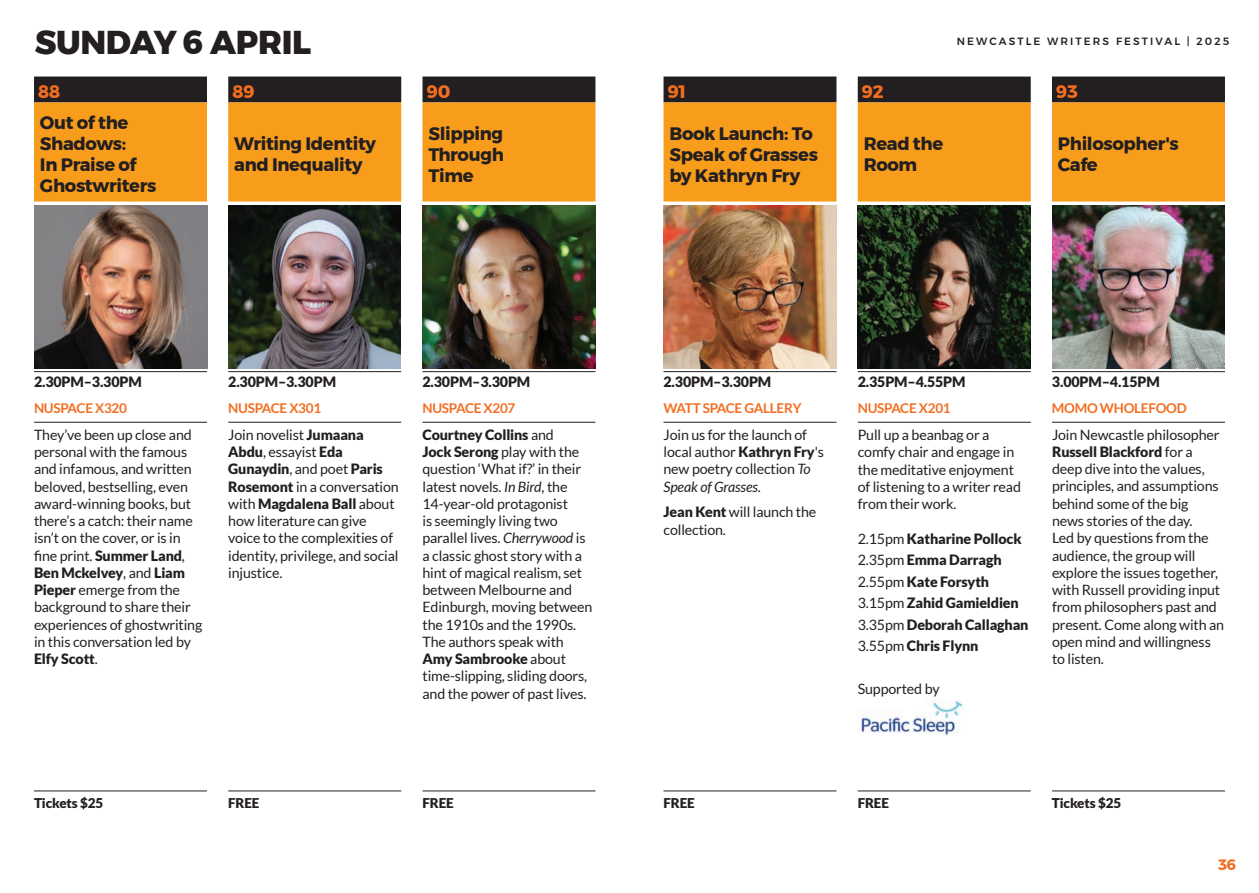
<style>
.page{position:relative;width:1259px;height:893px;background:#fff}
.page>*{position:absolute;margin:0;border:0;box-sizing:border-box;transform-origin:0 0}
.Heading_Black{font:800 33px "Montserrat";letter-spacing:-.01em;color:#231f20}
.t1{font:700 18px/21px "Montserrat";letter-spacing:-.02em;color:#231f20}
.SESSION_NUMBER{font:700 18px "Montserrat";letter-spacing:-.02em;color:#f36e21}
.t2{font:700 15px "Montserrat";color:#f36e21}
.Body_Text{font:14.25px/17.2px "Lato";letter-spacing:-.01em;color:#231f20}
.Body_Text-2{font:900 14.25px "Lato";letter-spacing:-.01em;color:#231f20}
.Times{font:900 14.25px "Lato";letter-spacing:-.01em;color:#231f20}
.Venue_Orange{font:700 13.5px "Lato";letter-spacing:-.02em;color:#f36e21}
.Tickets{font:900 13.5px "Lato";letter-spacing:-.01em;color:#231f20}
.t3{font:500 10.5px "Montserrat";letter-spacing:.2em;color:#231f20}
.s1{font-weight:900}
.s2{font-style:italic}
.s3{font-weight:400}
</style>
<div class="page">
<svg style="left:34px;top:77px;width:1191px;height:25px;background:#3f3b3c"></svg>
<svg style="left:34px;top:102px;width:1191px;height:100px;background:#f8a93a"></svg>
<hr style="left:34px;top:371px;width:173px;height:1px;background:#231f20">
<hr style="left:228px;top:371px;width:173px;height:1px;background:#231f20">
<hr style="left:422px;top:371px;width:173px;height:1px;background:#231f20">
<hr style="left:663px;top:371px;width:173px;height:1px;background:#231f20">
<hr style="left:857px;top:371px;width:173px;height:1px;background:#231f20">
<hr style="left:1052px;top:371px;width:173px;height:1px;background:#231f20">
<hr style="left:34px;top:790px;width:173px;height:1px;background:#231f20">
<hr style="left:228px;top:790px;width:173px;height:1px;background:#231f20">
<hr style="left:422px;top:790px;width:173px;height:1px;background:#231f20">
<hr style="left:663px;top:790px;width:173px;height:1px;background:#231f20">
<hr style="left:857px;top:790px;width:173px;height:1px;background:#231f20">
<hr style="left:1052px;top:790px;width:173px;height:1px;background:#231f20">
<hr style="left:34px;top:422px;width:173px;height:1px;background:#231f20">
<hr style="left:228px;top:422px;width:173px;height:1px;background:#231f20">
<hr style="left:422px;top:422px;width:173px;height:1px;background:#231f20">
<hr style="left:663px;top:422px;width:173px;height:1px;background:#231f20">
<hr style="left:857px;top:422px;width:173px;height:1px;background:#231f20">
<hr style="left:1052px;top:422px;width:173px;height:1px;background:#231f20">
<img style="left:861px;top:700px;width:102px;height:36px">
<img style="left:34px;top:206px;width:173px;height:162px">
<img style="left:229px;top:206px;width:172px;height:162px">
<img style="left:422px;top:206px;width:173px;height:162px">
<img style="left:663px;top:206px;width:173px;height:162px">
<img style="left:857px;top:206px;width:173px;height:162px">
<img style="left:1052px;top:206px;width:173px;height:162px">
<p class="Heading_Black" style="left:35px;top:16px;width:278px">SUNDAY 6 APRIL</p>
<p class="t3" style="left:956px;top:33px;width:274px">NEWCASTLE WRITERS FESTIVAL | 2025</p>
<p class="SESSION_NUMBER" style="left:38px;top:77px;width:24px">88</p>
<p class="SESSION_NUMBER" style="left:232px;top:77px;width:24px">89</p>
<p class="SESSION_NUMBER" style="left:427px;top:77px;width:25px">90</p>
<p class="SESSION_NUMBER" style="left:668px;top:77px;width:20px">91</p>
<p class="SESSION_NUMBER" style="left:862px;top:77px;width:23px">92</p>
<p class="SESSION_NUMBER" style="left:1056px;top:77px;width:23px">93</p>
<p class="t1" style="left:40px;top:112px;width:118px">Out of the<br>Shadows:<br>In Praise of<br>Ghostwriters</p>
<p class="t1" style="left:234px;top:133px;width:143px">Writing Identity and Inequality</p>
<p class="t1" style="left:428px;top:123px;width:77px;text-align:justify">Slipping Through Time</p>
<p class="t1" style="left:669px;top:123px;width:150px">Book Launch: To<br>Speak of Grasses by Kathryn Fry</p>
<p class="t1" style="left:863px;top:133px;width:81px">Read the<br>Room</p>
<p class="t1" style="left:1058px;top:133px;width:122px">Philosopher's<br>Cafe</p>
<p class="Times" style="left:34px;top:374px;width:109px">2.30PM–3.30PM</p>
<p class="Times" style="left:228px;top:374px;width:109px">2.30PM–3.30PM</p>
<p class="Times" style="left:422px;top:374px;width:109px">2.30PM–3.30PM</p>
<p class="Times" style="left:663px;top:374px;width:109px">2.30PM–3.30PM</p>
<p class="Times" style="left:857px;top:374px;width:109px">2.35PM–4.55PM</p>
<p class="Times" style="left:1052px;top:374px;width:109px">3.00PM–4.15PM</p>
<p class="Venue_Orange" style="left:34px;top:400px;width:94px">NUSPACE X320</p>
<p class="Venue_Orange" style="left:228px;top:400px;width:94px">NUSPACE X301</p>
<p class="Venue_Orange" style="left:422px;top:400px;width:94px">NUSPACE X207</p>
<p class="Venue_Orange" style="left:663px;top:400px;width:139px">WATT SPACE GALLERY</p>
<p class="Venue_Orange" style="left:857px;top:400px;width:94px">NUSPACE X201</p>
<p class="Venue_Orange" style="left:1052px;top:400px;width:136px">MOMO WHOLEFOOD</p>
<p class="Body_Text" style="left:34px;top:426px;width:170px">They’ve been up close and personal with the famous and infamous, and written beloved, bestselling, even award-winning books, but there’s a catch: their name isn’t on the cover, or is in fine print. <span class="s1">Summer Land</span>,<br><span class="s1">Ben Mckelvey</span>, and <span class="s1">Liam<br>Pieper</span> emerge from the background to share their experiences of ghostwriting in this conversation led by<br><span class="s1">Elfy Scott</span>.</p>
<p class="Body_Text" style="left:228px;top:426px;width:172px">Join novelist <span class="s1">Jumaana<br>Abdu</span>, essayist <span class="s1">Eda<br>Gunaydin</span>, and poet <span class="s1">Paris<br>Rosemont</span> in a conversation with <span class="s1">Magdalena Ball</span> about how literature can give voice to the complexities of identity, privilege, and social injustice.</p>
<p class="Body_Text" style="left:422px;top:426px;width:171px"><span class="s1">Courtney Collins</span> and<br><span class="s1">Jock Serong</span> play with the question ‘What if?’ in their latest novels. <span class="s2">In Bird</span>, the<br>14-year-old protagonist<br>is seemingly living two parallel lives. <span class="s2">Cherrywood</span> is a classic ghost story with a hint of magical realism, set between Melbourne and<br>Edinburgh, moving between the 1910s and the 1990s.<br>The authors speak with<br><span class="s1">Amy Sambrooke</span> about time-slipping, sliding doors, and the power of past lives.</p>
<p class="Body_Text" style="left:663px;top:426px;width:162px">Join us for the launch of local author <span class="s1">Kathryn Fry</span>'s new poetry collection <span class="s2">To<br>Speak of Grasses</span>.</p>
<p class="Body_Text" style="left:857px;top:426px;width:165px">Pull up a beanbag or a comfy chair and engage in the meditative enjoyment of listening to a writer read from their work.</p>
<p class="Body_Text-2" style="left:857px;top:530px;width:165px"><span class="s3">2.15pm</span> Katharine Pollock</p>
<p class="Body_Text-2" style="left:857px;top:551px;width:145px"><span class="s3">2.35pm</span> Emma Darragh</p>
<p class="Body_Text-2" style="left:857px;top:573px;width:133px"><span class="s3">2.55pm</span> Kate Forsyth</p>
<p class="Body_Text-2" style="left:857px;top:594px;width:163px"><span class="s3">3.15pm</span> Zahid Gamieldien</p>
<p class="Body_Text-2" style="left:857px;top:616px;width:172px"><span class="s3">3.35pm</span> Deborah Callaghan</p>
<p class="Body_Text-2" style="left:857px;top:637px;width:122px"><span class="s3">3.55pm</span> Chris Flynn</p>
<p class="Body_Text" style="left:857px;top:680px;width:83px">Supported by</p>
<p class="Body_Text" style="left:1052px;top:426px;width:174px">Join Newcastle philosopher<br><span class="s1">Russell Blackford</span> for a deep dive into the values, principles, and assumptions behind some of the big news stories of the day.<br>Led by questions from the audience, the group will explore the issues together, with Russell providing input from philosophers past and present. Come along with an open mind and willingness to listen.</p>
<p class="Body_Text" style="left:663px;top:504px;width:154px"><span class="s1">Jean Kent</span> will launch the collection.</p>
<p class="Tickets" style="left:34px;top:795px;width:71px">Tickets $25</p>
<p class="Tickets" style="left:228px;top:795px;width:33px">FREE</p>
<p class="Tickets" style="left:422px;top:795px;width:33px">FREE</p>
<p class="Tickets" style="left:663px;top:795px;width:33px">FREE</p>
<p class="Tickets" style="left:857px;top:795px;width:33px">FREE</p>
<p class="Tickets" style="left:1052px;top:795px;width:71px">Tickets $25</p>
<p class="t2" style="left:1218px;top:852px;width:20px">36</p>
</div>
